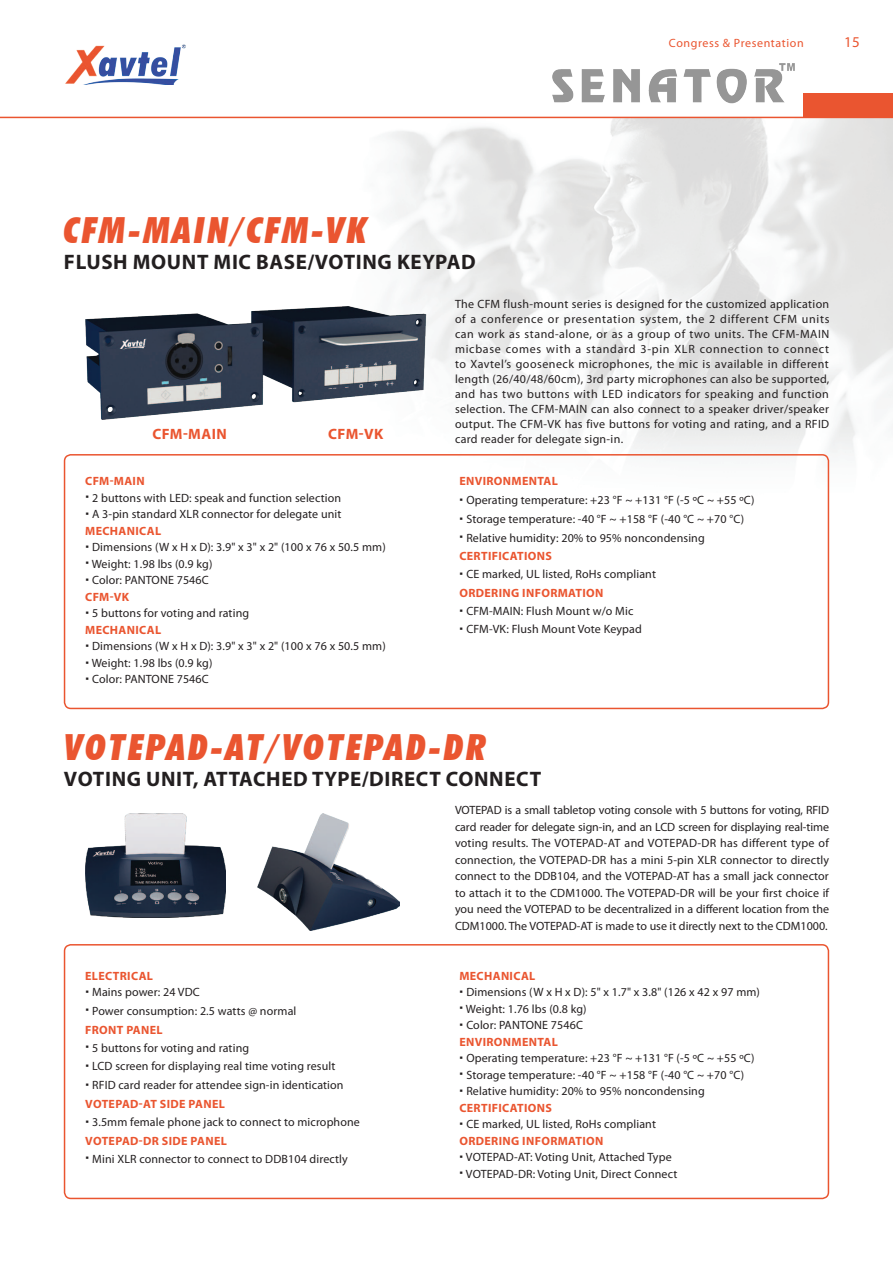
<style>
.page{position:relative;width:893px;height:1263px;background:#fff}
.page>*{position:absolute;margin:0;border:0;box-sizing:border-box;transform-origin:0 0}
.t1{font:italic 900 condensed 36px "Futura BT";letter-spacing:.075em;color:#ea5530}
.t2{font:700 21px "Myriad Pro";letter-spacing:.03em;color:#231f20}
.t3{font:700 15px "Myriad Pro";letter-spacing:.03em;color:#ea5530}
.t4{font:15px "Myriad Pro";color:#ea5530}
.t5{font:12px/16.5px "Myriad Pro";letter-spacing:.01em;color:#231f20}
.t6{font:700 12px "Myriad Pro";letter-spacing:.03em;color:#ea5530}
.t7{font:12px "Myriad Pro";letter-spacing:.05em;color:#ea5530}
</style>
<div class="page">
<img style="left:306px;top:118px;width:587px;height:389px">
<img style="left:553px;top:63px;width:241px;height:41px">
<div style="left:804px;top:93px;width:89px;height:24px;background:#ea5530"></div>
<img style="left:65px;top:44px;width:121px;height:41px">
<hr style="left:0;top:117px;width:893px;height:1px;background:#ea5530">
<img style="left:85px;top:306px;width:341px;height:114px">
<img style="left:258px;top:813px;width:142px;height:117px">
<img style="left:85px;top:813px;width:140px;height:104px">
<div style="left:64px;top:454px;width:765px;height:255px;border:2px solid #ea5530;border-radius:6px"></div>
<div style="left:64px;top:944px;width:765px;height:255px;border:2px solid #ea5530;border-radius:6px"></div>
<h1 class="t1" style="left:64px;top:209px;width:305px">CFM-MAIN/CFM-VK</h1>
<h2 class="t2" style="left:64px;top:248px;width:278px">FLUSH MOUNT MIC BASE/VOTING</h2>
<h2 class="t2" style="left:397px;top:248px;width:53px">KEYPAD</h2>
<p class="t7" style="left:669px;top:36px;width:136px">Congress &amp; Presentation</p>
<p class="t4" style="left:844px;top:32px;width:17px">15</p>
<p class="t3" style="left:152px;top:424px;width:76px">CFM-MAIN</p>
<p class="t3" style="left:328px;top:424px;width:57px">CFM-VK</p>
<p class="t6" style="left:85px;top:473px;width:61px">CFM-MAIN</p>
<p class="t5" style="left:92px;top:489px;width:251px">2 buttons with LED: speak and function selection<br>A 3-pin standard XLR connector for delegate unit</p>
<p class="t6" style="left:85px;top:523px;width:19px">MECHANICAL</p>
<p class="t5" style="left:92px;top:539px;width:296px">Dimensions (W x H x D): 3.9" x 3" x 2" (100 x 76 x 50.5 mm)<br>Weight: 1.98 lbs (0.9 kg)<br>Color: PANTONE 7546C</p>
<p class="t6" style="left:85px;top:589px;width:46px">CFM-VK</p>
<p class="t5" style="left:92px;top:605px;width:158px">5 buttons for voting and rating</p>
<p class="t6" style="left:85px;top:622px;width:19px">MECHANICAL</p>
<p class="t5" style="left:92px;top:638px;width:296px">Dimensions (W x H x D): 3.9" x 3" x 2" (100 x 76 x 50.5 mm)<br>Weight: 1.98 lbs (0.9 kg)<br>Color: PANTONE 7546C</p>
<p class="t5" style="left:455px;top:296px;width:376px;line-height:15px;text-align:justify">The CFM flush-mount series is designed for the customized application of a conference or presentation system, the 2 different CFM units can work as stand-alone, or as a group of two units. The CFM-MAIN micbase comes with a standard 3-pin XLR connection to connect to Xavtel’s gooseneck microphones, the mic is available in different length (26/40/48/60cm), 3rd party microphones can also be supported, and has two buttons with LED indicators for speaking and function selection. The CFM-MAIN can also connect to a speaker driver/speaker output. The CFM-VK has five buttons for voting and rating, and a RFID card reader for delegate sign-in.</p>
<p class="t6" style="left:459px;top:473px;width:16px">ENVIRONMENTAL</p>
<p class="t5" style="left:466px;top:490px;width:290px;line-height:18.8px">Operating temperature: +23 °F ~ +131 °F (-5 ºC ~ +55 ºC)<br>Storage temperature: -40 °F ~ +158 °F (-40 °C ~ +70 °C)<br>Relative humidity: 20% to 95% noncondensing</p>
<p class="t6" style="left:459px;top:548px;width:15px">CERTIFICATIONS</p>
<p class="t5" style="left:466px;top:566px;width:191px">CE marked, UL listed, RoHs compliant</p>
<p class="t6" style="left:459px;top:585px;width:18px">ORDERING</p>
<p class="t6" style="left:522px;top:585px;width:13px">INFORMATION</p>
<p class="t5" style="left:466px;top:602px;width:177px;line-height:18px">CFM-MAIN: Flush Mount w/o Mic<br>CFM-VK: Flush Mount Vote Keypad</p>
<h1 class="t1" style="left:64px;top:725px;width:424px">VOTEPAD-AT/VOTEPAD-DR</h1>
<h2 class="t2" style="left:64px;top:765px;width:28px">VOTING</h2>
<h2 class="t2" style="left:146px;top:765px;width:13px">UNIT</h2>
<h2 class="t2" style="left:193px;top:765px;width:37px">, ATTACHED</h2>
<h2 class="t2" style="left:312px;top:765px;width:85px">TYPE/DIRECT</h2>
<h2 class="t2" style="left:446px;top:765px;width:28px">CONNECT</h2>
<p class="t6" style="left:85px;top:968px;width:15px">ELECTRICAL</p>
<p class="t5" style="left:92px;top:982px;width:206px;line-height:18.8px">Mains power: 24 VDC<br>Power consumption: 2.5 watts @ normal</p>
<p class="t6" style="left:85px;top:1022px;width:16px">FRONT</p>
<p class="t6" style="left:126px;top:1022px;width:15px">PANEL</p>
<p class="t5" style="left:92px;top:1038px;width:253px;line-height:18.8px">5 buttons for voting and rating<br>LCD screen for displaying real time voting result<br>RFID card reader for attendee sign-in identication</p>
<p class="t6" style="left:85px;top:1096px;width:89px">VOTEPAD-AT SIDE</p>
<p class="t6" style="left:189px;top:1096px;width:15px">PANEL</p>
<p class="t5" style="left:92px;top:1113px;width:269px">3.5mm female phone jack to connect to microphone</p>
<p class="t6" style="left:85px;top:1133px;width:91px">VOTEPAD-DR SIDE</p>
<p class="t6" style="left:191px;top:1133px;width:15px">PANEL</p>
<p class="t5" style="left:92px;top:1150px;width:257px">Mini XLR connector to connect to DDB104 directly</p>
<p class="t5" style="left:455px;top:802px;width:376px;text-align:justify">VOTEPAD is a small tabletop voting console with 5 buttons for voting, RFID card reader for delegate sign-in, and an LCD screen for displaying real-time voting results. The VOTEPAD-AT and VOTEPAD-DR has different type of connection, the VOTEPAD-DR has a mini 5-pin XLR connector to directly connect to the DDB104, and the VOTEPAD-AT has a small jack connector to attach it to the CDM1000. The VOTEPAD-DR will be your first choice if you need the VOTEPAD to be decentralized in a different location from the CDM1000. The VOTEPAD-AT is made to use it directly next to the CDM1000.</p>
<p class="t6" style="left:459px;top:968px;width:19px">MECHANICAL</p>
<p class="t5" style="left:466px;top:984px;width:296px">Dimensions (W x H x D): 5" x 1.7" x 3.8" (126 x 42 x 97 mm)<br>Weight: 1.76 lbs (0.8 kg)<br>Color: PANTONE 7546C</p>
<p class="t6" style="left:459px;top:1034px;width:16px">ENVIRONMENTAL</p>
<p class="t5" style="left:466px;top:1050px;width:290px">Operating temperature: +23 °F ~ +131 °F (-5 ºC ~ +55 ºC)<br>Storage temperature: -40 °F ~ +158 °F (-40 °C ~ +70 °C)<br>Relative humidity: 20% to 95% noncondensing</p>
<p class="t6" style="left:459px;top:1100px;width:15px">CERTIFICATIONS</p>
<p class="t5" style="left:466px;top:1116px;width:191px">CE marked, UL listed, RoHs compliant</p>
<p class="t6" style="left:459px;top:1133px;width:18px">ORDERING</p>
<p class="t6" style="left:522px;top:1133px;width:13px">INFORMATION</p>
<p class="t5" style="left:466px;top:1149px;width:213px">VOTEPAD-AT: Voting Unit, Attached Type<br>VOTEPAD-DR: Voting Unit, Direct Connect</p>
</div>
